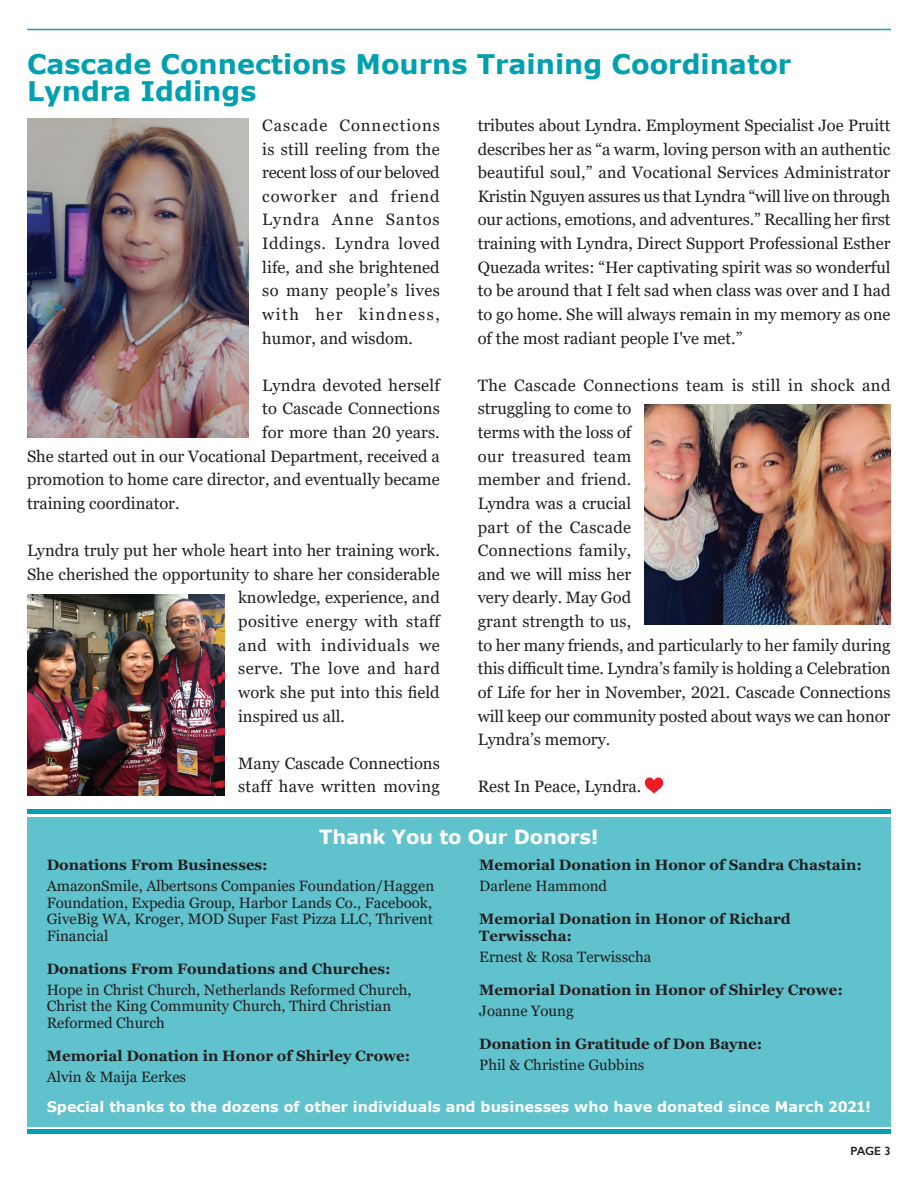
<style>
.page{position:relative;width:918px;height:1188px;background:#fff}
.page>*{position:absolute;margin:0;border:0;box-sizing:border-box;transform-origin:0 0}
.t1{font:700 27px "Verdana";color:#00a0b0}
.t2{font:700 19.5px "Verdana";letter-spacing:-.01em;color:#fff}
.t3{font:16.5px/23.7px "Georgia";color:#231f20;text-align:justify}
.t4{font:16.5px "Georgia";letter-spacing:.025em;color:#231f20}
.t5{font:16.5px "Georgia";letter-spacing:.02em;color:#231f20}
.t6{font:16.5px "Georgia";letter-spacing:.04em;color:#231f20}
.t7{font:16.5px "Georgia";letter-spacing:.03em;color:#231f20}
.t8{font:15px/16.5px "Georgia";color:#231f20}
.t9{font:700 15px/16.5px "Georgia";color:#231f20}
.t10{font:700 14.4px "Verdana";color:#fff}
.t11{font:600 12px "Gill Sans";color:#231f20}
</style>
<div class="page">
<hr style="left:27px;top:29px;width:864px;height:1px;background:#21a1b0">
<div style="left:27px;top:817px;width:864px;height:310px;background:#60c2cd"></div>
<hr style="left:27px;top:810px;width:864px;height:4px;background:#00a0b0">
<div style="left:27px;top:1129px;width:864px;height:5px;background:#00a0b0"></div>
<img style="left:27px;top:118px;width:222px;height:319px">
<img style="left:645px;top:405px;width:246px;height:220px">
<img style="left:27px;top:594px;width:198px;height:202px">
<svg style="left:645px;top:777px;width:18px;height:17px"></svg>
<p class="t1" style="left:27px;top:46px;width:766px">Cascade Connections Mourns Training Coordinator</p>
<p class="t1" style="left:27px;top:73px;width:231px">Lyndra Iddings</p>
<p class="t3" style="left:262px;top:114px;width:179px">Cascade Connections is still reeling from the recent loss of our beloved coworker and friend Lyndra Anne Santos Iddings. Lyndra loved life, and she brightened so many people’s lives with her kindness, humor, and wisdom.</p>
<p class="t5" style="left:262px;top:375px;width:179px">Lyndra devoted herself</p>
<p class="t3" style="left:262px;top:397px;width:179px">to Cascade Connections</p>
<p class="t3" style="left:262px;top:421px;width:179px">for more than 20 years.</p>
<p class="t3" style="left:27px;top:445px;width:414px">She started out in our Vocational Department, received a</p>
<p class="t3" style="left:27px;top:468px;width:414px">promotion to home care director, and eventually became</p>
<p class="t3" style="left:27px;top:492px;width:154px">training coordinator.</p>
<p class="t3" style="left:27px;top:539px;width:414px">Lyndra truly put her whole heart into her training work.</p>
<p class="t3" style="left:27px;top:563px;width:414px">She cherished the opportunity to share her considerable</p>
<p class="t3" style="left:238px;top:586px;width:203px">knowledge, experience, and</p>
<p class="t4" style="left:238px;top:611px;width:203px">positive energy with staff</p>
<p class="t6" style="left:238px;top:635px;width:203px">and with individuals we</p>
<p class="t7" style="left:238px;top:659px;width:203px">serve. The love and hard</p>
<p class="t3" style="left:238px;top:681px;width:203px">work she put into this field</p>
<p class="t3" style="left:238px;top:704px;width:108px">inspired us all.</p>
<p class="t3" style="left:238px;top:752px;width:203px">Many Cascade Connections staff have written moving</p>
<p class="t3" style="left:478px;top:114px;width:414px">tributes about Lyndra. Employment Specialist Joe Pruitt describes her as “a warm, loving person with an authentic beautiful soul,” and Vocational Services Administrator Kristin Nguyen assures us that Lyndra “will live on through our actions, emotions, and adventures.” Recalling her first training with Lyndra, Direct Support Professional Esther Quezada writes: “Her captivating spirit was so wonderful to be around that I felt sad when class was over and I had to go home. She will always remain in my memory as one of the most radiant people I've met.”</p>
<p class="t3" style="left:478px;top:374px;width:414px;text-align:left">The Cascade Connections team is still in shock and struggling to come to<br>terms with the loss of<br>our treasured team<br>member and friend.<br>Lyndra was a crucial<br>part of the Cascade<br>Connections family,<br>and we will miss her<br>very dearly. May God<br>grant strength to us,<br>to her many friends, and particularly to her family during this difficult time. Lyndra’s family is holding a Celebration of Life for her in November, 2021. Cascade Connections will keep our community posted about ways we can honor<br>Lyndra’s memory.</p>
<p class="t3" style="left:478px;top:775px;width:165px">Rest In Peace, Lyndra.</p>
<p class="t2" style="left:319px;top:823px;width:281px">Thank You to Our Donors!</p>
<p class="t9" style="left:479px;top:857px;width:384px">Memorial Donation in Honor of Sandra Chastain:</p>
<p class="t8" style="left:479px;top:878px;width:129px">Darlene Hammond</p>
<p class="t9" style="left:479px;top:911px;width:313px">Memorial Donation in Honor of Richard<br>Terwisscha:</p>
<p class="t8" style="left:479px;top:949px;width:174px">Ernest &amp; Rosa Terwisscha</p>
<p class="t9" style="left:479px;top:981px;width:365px">Memorial Donation in Honor of Shirley Crowe:</p>
<p class="t8" style="left:479px;top:1003px;width:96px">Joanne Young</p>
<p class="t9" style="left:479px;top:1035px;width:284px">Donation in Gratitude of Don Bayne:</p>
<p class="t8" style="left:479px;top:1057px;width:167px">Phil &amp; Christine Gubbins</p>
<p class="t10" style="left:47px;top:1096px;width:826px">Special thanks to the dozens of other individuals and businesses who have donated since March 2021!</p>
<p class="t9" style="left:47px;top:857px;width:223px">Donations From Businesses:</p>
<p class="t8" style="left:47px;top:878px;width:389px">AmazonSmile, Albertsons Companies Foundation/Haggen Foundation, Expedia Group, Harbor Lands Co., Facebook, GiveBig WA, Kroger, MOD Super Fast Pizza LLC, Thrivent Financial</p>
<p class="t9" style="left:47px;top:960px;width:345px">Donations From Foundations and Churches:</p>
<p class="t8" style="left:47px;top:982px;width:366px">Hope in Christ Church, Netherlands Reformed Church,<br>Christ the King Community Church, Third Christian<br>Reformed Church</p>
<p class="t9" style="left:47px;top:1047px;width:365px">Memorial Donation in Honor of Shirley Crowe:</p>
<p class="t8" style="left:47px;top:1069px;width:141px">Alvin &amp; Maija Eerkes</p>
<p class="t11" style="left:851px;top:1143px;width:42px">PAGE 3</p>
</div>
